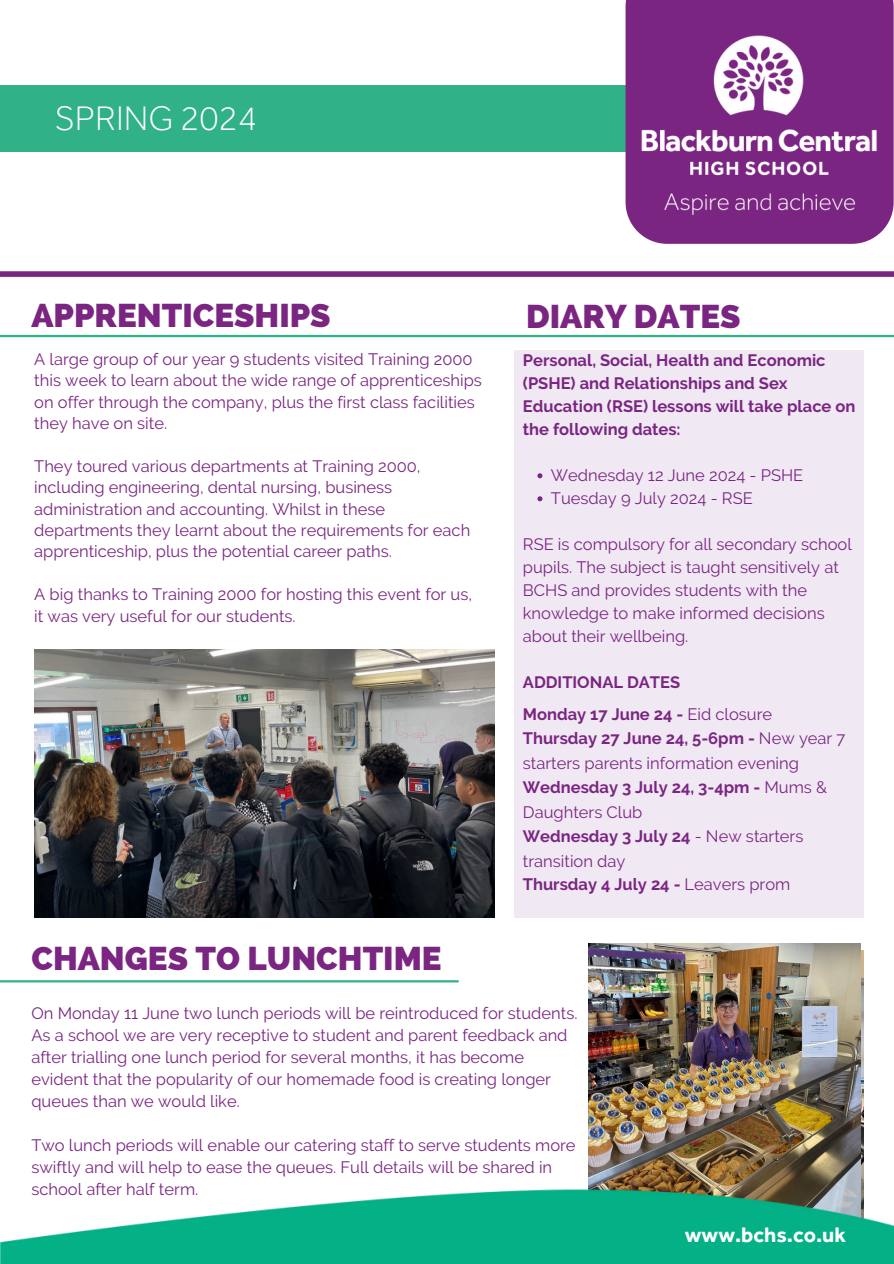
<style>
.page{position:relative;width:894px;height:1264px;background:#fff}
.page>*{position:absolute;margin:0;border:0;box-sizing:border-box;transform-origin:0 0}
.t1{font:300 35.25px "Effra";color:#fff}
.t2{font:800 33px "Raleway";color:#7b2582}
.t3{font:700 21.75px "Effra";color:#fff}
.t4{font:16.5px/21.3px "Raleway";color:#7b2582}
.t5{font:700 16.5px/23px "Raleway";color:#7b2582}
.s1{font-weight:400}
.s2{font-weight:700}
</style>
<div class="page">
<div style="left:0;top:85px;width:885px;height:66px;background:#31b188"></div>
<div style="left:0;top:271px;width:893px;height:6px;background:#7b2582"></div>
<hr style="left:0;top:335px;width:893px;height:2px;background:#31b188">
<div style="left:625px;top:0;width:268px;height:12px;background:#7b2582"></div>
<img style="left:619px;top:12px;width:274px;height:231px">
<hr style="left:0;top:980px;width:458px;height:2px;background:#31b188">
<div style="left:514px;top:350px;width:349px;height:567px;background:#f0e9f4"></div>
<img style="left:588px;top:943px;width:271px;height:245px">
<img style="left:0;top:1188px;width:893px;height:75px">
<img style="left:34px;top:649px;width:460px;height:268px">
<svg style="left:537px;top:473px;width:5px;height:5px"></svg>
<svg style="left:537px;top:496px;width:5px;height:5px"></svg>
<p class="t1" style="left:55px;top:97px;width:204px">SPRING 2024</p>
<p class="t2" style="left:31px;top:296px;width:300px">APPRENTICESHIPS</p>
<p class="t4" style="left:34px;top:348px;width:449px">A large group of our year 9 students visited Training 2000 this week to learn about the wide range of apprenticeships on offer through the company, plus the first class facilities they have on site.</p>
<p class="t4" style="left:34px;top:455px;width:437px">They toured various departments at Training 2000, including engineering, dental nursing, business administration and accounting. Whilst in these departments they learnt about the requirements for each apprenticeship, plus the potential career paths.</p>
<h5 class="t4" style="left:34px;top:583px;width:439px">A big thanks to Training 2000 for hosting this event for us, it was very useful for our students.</h5>
<p class="t2" style="left:526px;top:297px;width:216px">DIARY DATES</p>
<h4 class="t5" style="left:522px;top:348px;width:334px">Personal, Social, Health and Economic (PSHE) and Relationships and Sex Education (RSE) lessons will take place on the following dates:</h4>
<p class="t4" style="left:551px;top:464px;width:254px">Wednesday 12 June 2024 - PSHE</p>
<p class="t4" style="left:551px;top:487px;width:203px">Tuesday 9 July 2024 - RSE</p>
<p class="t4" style="left:522px;top:532px;width:330px;line-height:23px">RSE is compulsory for all secondary school pupils. The subject is taught sensitively at BCHS and provides students with the knowledge to make informed decisions about their wellbeing.</p>
<p class="t5" style="left:522px;top:670px;width:159px">ADDITIONAL DATES</p>
<p class="t5" style="left:522px;top:702px;width:251px">Monday 17 June 24 - <span class="s1">Eid closure</span></p>
<h1 class="t4" style="left:522px;top:726px;width:324px;line-height:24.5px"><span class="s2">Thursday 27 June 24, 5-6pm -</span> New year 7 starters parents information evening</h1>
<p class="t5" style="left:522px;top:775px;width:306px;line-height:24.5px">Wednesday 3 July 24, 3-4pm - <span class="s1">Mums &amp;<br>Daughters Club</span></p>
<p class="t4" style="left:522px;top:824px;width:282px;line-height:24.5px"><span class="s2">Wednesday 3 July 24</span> - New starters transition day</p>
<p class="t5" style="left:522px;top:873px;width:269px">Thursday 4 July 24 - <span class="s1">Leavers prom</span></p>
<p class="t2" style="left:31px;top:938px;width:411px">CHANGES TO LUNCHTIME</p>
<p class="t4" style="left:31px;top:1002px;width:547px">On Monday 11 June two lunch periods will be reintroduced for students.</p>
<p class="t4" style="left:31px;top:1023px;width:537px;line-height:22px">As a school we are very receptive to student and parent feedback and after trialling one lunch period for several months, it has become evident that the popularity of our homemade food is creating longer queues than we would like.</p>
<h3 class="t4" style="left:31px;top:1133px;width:545px;line-height:22px">Two lunch periods will enable our catering staff to serve students more swiftly and will help to ease the queues. Full details will be shared in school after half term.</h3>
<p class="t3" style="left:684px;top:1221px;width:163px">www.bchs.co.uk</p>
</div>
